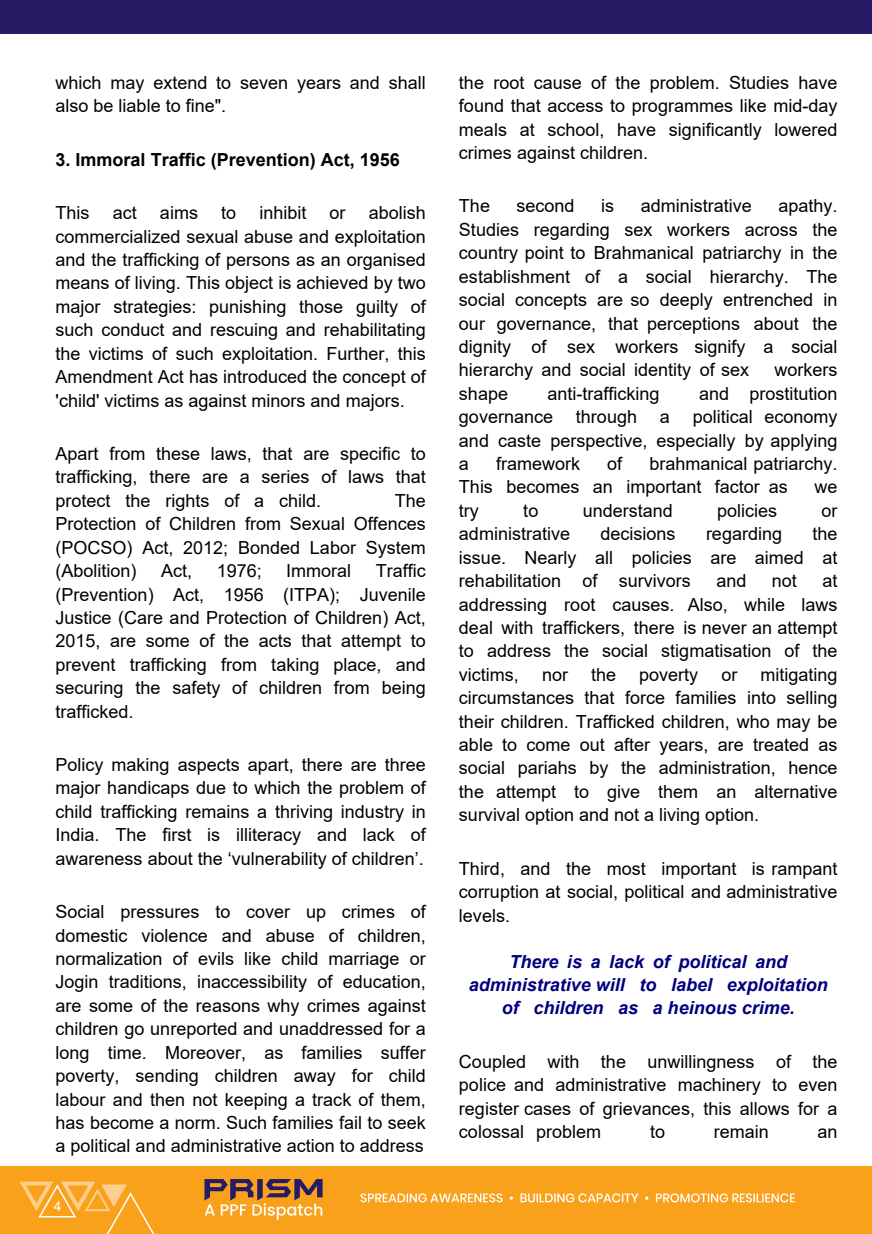
<style>
.page{position:relative;width:872px;height:1234px;background:#fff}
.page>*{position:absolute;margin:0;border:0;box-sizing:border-box;transform-origin:0 0}
.t1{font:18px/23.4px "Arial";color:#000;text-align:justify}
.t2{font:italic 700 18px/23.4px "Arial";color:#000080;text-align:center}
.t3{font:700 18px "Arial";color:#000}
.t4{font:13.5px "Arial";color:#fff}
</style>
<div class="page">
<div style="left:0;top:1165px;width:872px;height:68px;background:#f9a11b"></div>
<div style="left:0;top:0;width:872px;height:34px;background:#251c65"></div>
<svg style="left:19px;top:1179px;width:303px;height:54px"></svg>
<svg style="left:360px;top:1193px;width:435px;height:8px"></svg>
<p class="t1" style="left:56px;top:71px;width:372px">which may extend to seven years and shall also be liable to fine".</p>
<p class="t3" style="left:56px;top:147px;width:346px">3. Immoral Traffic (Prevention) Act, 1956</p>
<p class="t1" style="left:56px;top:201px;width:36px">This</p>
<p class="t1" style="left:113px;top:201px;width:26px">act</p>
<p class="t1" style="left:160px;top:201px;width:39px">aims</p>
<p class="t1" style="left:221px;top:201px;width:17px">to</p>
<p class="t1" style="left:259px;top:201px;width:49px">inhibit</p>
<p class="t1" style="left:329px;top:201px;width:18px">or</p>
<p class="t1" style="left:56px;top:201px;width:372px;text-indent:313px">abolish commercialized sexual abuse and exploitation and the trafficking of persons as an organised means of living. This object is achieved by two major strategies: punishing those guilty of such conduct and rescuing and rehabilitating the victims of such exploitation. Further, this Amendment Act has introduced the concept of 'child' victims as against minors and majors.</p>
<p class="t1" style="left:56px;top:442px;width:372px">Apart from these laws, that are specific to trafficking, there are a series of laws that protect the rights of a child.</p>
<p class="t1" style="left:56px;top:488px;width:372px;text-indent:339px">The Protection of Children from Sexual Offences (POCSO) Act, 2012; Bonded Labor System (Abolition)</p>
<p class="t1" style="left:56px;top:559px;width:372px;text-indent:320px">Traffic (Prevention) Act, 1956 (ITPA); Juvenile Justice (Care and Protection of Children) Act, 2015, are some of the acts that attempt to prevent trafficking from taking place, and securing the safety of children from being trafficked.</p>
<p class="t1" style="left:161px;top:559px;width:33px">Act,</p>
<p class="t1" style="left:217px;top:559px;width:47px">1976;</p>
<p class="t1" style="left:286px;top:559px;width:66px">Immoral</p>
<p class="t1" style="left:56px;top:752px;width:372px">Policy making aspects apart, there are three major handicaps due to which the problem of child trafficking remains a thriving industry in India. The first is illiteracy and lack of awareness about the ‘vulnerability of children’.</p>
<p class="t1" style="left:56px;top:899px;width:372px">Social pressures to cover up crimes of domestic violence and abuse of children, normalization of evils like child marriage or Jogin traditions, inaccessibility of education, are some of the reasons why crimes against children go unreported and unaddressed for a long time. Moreover, as families suffer poverty, sending children away for child labour and then not keeping a track of them, has become a norm. Such families fail to seek a political and administrative action to address</p>
<p class="t4" style="left:54px;top:1200px;width:9px">4</p>
<p class="t1" style="left:459px;top:71px;width:380px">the root cause of the problem. Studies have found that access to programmes like mid-day meals at school, have significantly lowered crimes against children.</p>
<p class="t1" style="left:459px;top:194px;width:33px">The</p>
<p class="t1" style="left:516px;top:194px;width:60px">second</p>
<p class="t1" style="left:601px;top:194px;width:14px">is</p>
<p class="t1" style="left:641px;top:194px;width:113px">administrative</p>
<p class="t1" style="left:459px;top:194px;width:380px;text-indent:319px">apathy.<br>Studies regarding sex workers across the country point to Brahmanical patriarchy in the establishment of a social hierarchy. The social concepts are so deeply entrenched in our governance, that perceptions about the dignity of sex workers signify a social hierarchy and social identity of sex</p>
<p class="t1" style="left:774px;top:358px;width:64px">workers</p>
<p class="t1" style="left:459px;top:381px;width:51px">shape</p>
<p class="t1" style="left:547px;top:381px;width:114px">anti-trafficking</p>
<p class="t1" style="left:699px;top:381px;width:140px">and prostitution</p>
<p class="t1" style="left:459px;top:405px;width:96px">governance</p>
<p class="t1" style="left:576px;top:405px;width:63px">through</p>
<p class="t1" style="left:660px;top:405px;width:12px">a</p>
<p class="t1" style="left:459px;top:405px;width:380px;text-indent:234px">political economy and caste perspective, especially by applying a</p>
<p class="t1" style="left:496px;top:452px;width:86px">framework</p>
<p class="t1" style="left:607px;top:452px;width:17px">of</p>
<p class="t1" style="left:459px;top:452px;width:380px;text-indent:190px">brahmanical patriarchy.<br>This becomes an important factor as</p>
<p class="t1" style="left:814px;top:475px;width:25px">we</p>
<p class="t1" style="left:459px;top:498px;width:21px">try</p>
<p class="t1" style="left:523px;top:498px;width:17px">to</p>
<p class="t1" style="left:582px;top:498px;width:92px">understand</p>
<p class="t1" style="left:717px;top:498px;width:62px">policies</p>
<p class="t1" style="left:821px;top:498px;width:18px">or</p>
<p class="t1" style="left:459px;top:522px;width:113px">administrative</p>
<p class="t1" style="left:600px;top:522px;width:77px">decisions</p>
<p class="t1" style="left:706px;top:522px;width:78px">regarding</p>
<p class="t1" style="left:459px;top:522px;width:380px;text-indent:353px">the issue. Nearly all policies are aimed at rehabilitation of survivors</p>
<p class="t1" style="left:716px;top:569px;width:32px">and</p>
<p class="t1" style="left:772px;top:569px;width:27px">not</p>
<p class="t1" style="left:459px;top:569px;width:380px;text-indent:363px">at addressing root causes. Also, while laws deal with traffickers, there is never an attempt to address the social stigmatisation of the victims,</p>
<p class="t1" style="left:459px;top:662px;width:380px;text-indent:301px">mitigating circumstances that force families into selling their children. Trafficked children, who may be able to come out after years, are treated as social pariahs by the administration, hence the attempt to give them an alternative survival option and not a living option.</p>
<p class="t1" style="left:459px;top:856px;width:380px">Third, and the most important is rampant corruption at social, political and administrative levels.</p>
<p class="t2" style="left:469px;top:949px;width:360px">There is a lack of political and administrative will to label exploitation of children as a heinous crime.</p>
<p class="t1" style="left:459px;top:1049px;width:380px">Coupled with the unwillingness of the police and administrative machinery to even register cases of grievances, this allows for a colossal problem</p>
<p class="t1" style="left:542px;top:662px;width:28px">nor</p>
<p class="t1" style="left:591px;top:662px;width:27px">the</p>
<p class="t1" style="left:639px;top:662px;width:61px">poverty</p>
<p class="t1" style="left:721px;top:662px;width:18px">or</p>
<p class="t1" style="left:650px;top:1119px;width:17px">to</p>
<p class="t1" style="left:713px;top:1119px;width:57px">remain</p>
<p class="t1" style="left:817px;top:1119px;width:22px">an</p>
</div>
